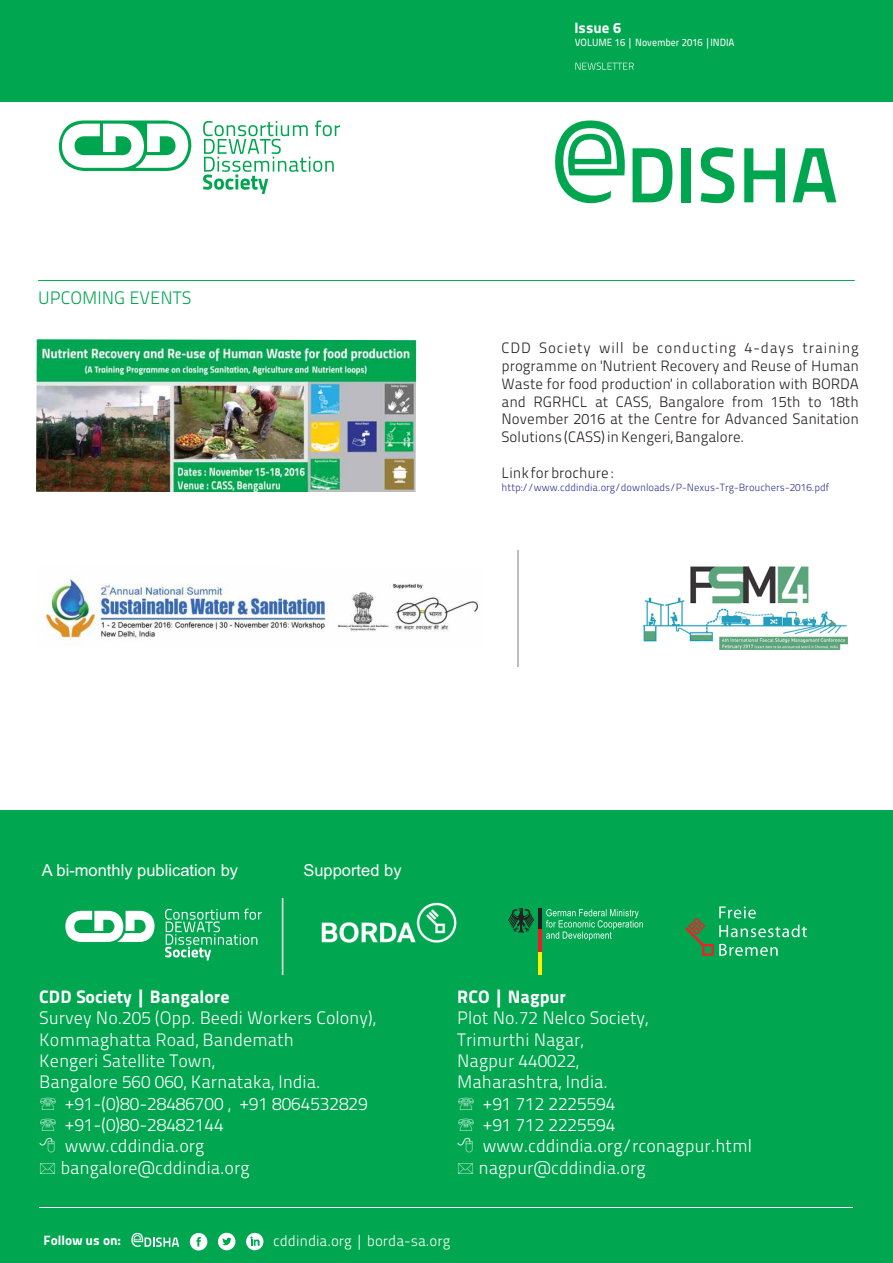
<style>
.page{position:relative;width:893px;height:1263px;background:#fff}
.page>*{position:absolute;margin:0;border:0;box-sizing:border-box;transform-origin:0 0}
.t1{font:18px/21.3px "Titillium Maps 26 L 250 wt";color:#fff}
.t2{font:18px "Titillium Maps 26 L 250 wt,Bold";color:#fff}
.t3{font:18px "Titillium Maps 26 L 250 wt";color:#00a650}
.t4{font:16.5px "Arial";color:#fff}
.t5{font:15px/17.7px "Titillium Maps 26 L 250 wt";color:#231f20;text-align:justify}
.t6{font:15px "Titillium Maps 26 L 250 wt";color:#fff}
.t7{font:15px "Titillium Maps 26 L 250 wt,Bold";color:#fff}
.t8{font:13.5px "Titillium Maps 26 L 250 wt,Bold";color:#fff}
.t9{font:10.5px "Titillium Maps 26 L 250 wt";color:#2e3092}
.t10{font:10.5px "Titillium Maps 26 L 999 wt";color:#fff;scale:.94 1}
</style>
<div class="page">
<div style="left:1px;top:811px;width:892px;height:452px;background:#00a650"></div>
<svg style="left:685px;top:906px;width:122px;height:50px"></svg>
<svg style="left:63px;top:908px;width:94px;height:36px"></svg>
<svg style="left:65px;top:911px;width:90px;height:31px"></svg>
<svg style="left:165px;top:908px;width:97px;height:52px"></svg>
<svg style="left:546px;top:909px;width:97px;height:31px"></svg>
<svg style="left:508px;top:908px;width:26px;height:25px"></svg>
<hr style="left:538px;top:909px;width:4px;height:21px;background:#231f20">
<hr style="left:538px;top:930px;width:4px;height:22px;background:#ed1c24">
<hr style="left:538px;top:952px;width:4px;height:22px;background:#fff200">
<svg style="left:282px;top:898px;width:1px;height:77px"></svg>
<img style="left:321px;top:902px;width:136px;height:41px">
<svg style="left:131px;top:1233px;width:48px;height:14px"></svg>
<svg style="left:190px;top:1233px;width:17px;height:17px"></svg>
<svg style="left:218px;top:1233px;width:18px;height:17px"></svg>
<svg style="left:246px;top:1233px;width:18px;height:17px"></svg>
<hr style="left:39px;top:1207px;width:813px;height:1px;background:#fff">
<div style="left:0;top:0;width:893px;height:102px;background:#00a650"></div>
<div style="left:59px;top:120px;width:132px;height:51px;background:#00a64f;border-radius:25px"></div>
<svg style="left:62px;top:124px;width:126px;height:44px"></svg>
<svg style="left:203px;top:120px;width:137px;height:74px"></svg>
<svg style="left:555px;top:120px;width:70px;height:84px"></svg>
<svg style="left:633px;top:148px;width:39px;height:54px"></svg>
<div style="left:682px;top:148px;width:9px;height:54px;background:#00a64f"></div>
<svg style="left:701px;top:147px;width:33px;height:56px"></svg>
<svg style="left:744px;top:148px;width:41px;height:54px"></svg>
<svg style="left:793px;top:148px;width:43px;height:54px"></svg>
<hr style="left:38px;top:280px;width:817px;height:1px;background:#00a64f">
<img style="left:46px;top:575px;width:434px;height:69px">
<img style="left:643px;top:566px;width:204px;height:83px">
<hr style="left:518px;top:550px;width:1px;height:117px;background:#bbbdc0">
<img style="left:36px;top:339px;width:380px;height:152px">
<svg style="left:575px;top:63px;width:59px;height:7px"></svg>
<p class="t3" style="left:38px;top:290px;width:155px">UPCOMING EVENTS</p>
<p class="t7" style="left:574px;top:22px;width:48px">Issue 6</p>
<p class="t10" style="left:575px;top:38px;width:172px">VOLUME 16 | November 2016 |INDIA</p>
<p class="t5" style="left:502px;top:341px;width:359px">CDD Society will be conducting 4-days training programme on 'Nutrient Recovery and Reuse of Human Waste for food production' in collaboration with BORDA and RGRHCL at CASS, Bangalore from 15th to 18th November 2016 at the Centre for Advanced Sanitation Solutions (CASS) in Kengeri, Bangalore.</p>
<p class="t5" style="left:502px;top:465px;width:113px">Link for brochure :</p>
<p class="t9" style="left:502px;top:483px;width:329px">http://www.cddindia.org/downloads/P-Nexus-Trg-Brouchers-2016.pdf</p>
<p class="t4" style="left:42px;top:864px;width:198px">A bi-monthly publication by</p>
<p class="t4" style="left:303px;top:864px;width:100px">Supported by</p>
<p class="t2" style="left:39px;top:989px;width:192px">CDD Society | Bangalore</p>
<p class="t1" style="left:39px;top:1009px;width:338px">Survey No.205 (Opp. Beedi Workers Colony), Kommaghatta Road, Bandemath<br>Kengeri Satellite Town,<br>Bangalore 560 060, Karnataka, India.</p>
<p class="t1" style="left:60px;top:1094px;width:309px">+91-(0)80-28486700 , +91 8064532829 +91-(0)80-28482144<br>www.cddindia.org bangalore@cddindia.org</p>
<p class="t2" style="left:457px;top:989px;width:110px">RCO | Nagpur</p>
<p class="t1" style="left:457px;top:1009px;width:193px">Plot No.72 Nelco Society,</p>
<p class="t1" style="left:457px;top:1030px;width:128px">Trimurthi Nagar,</p>
<p class="t1" style="left:457px;top:1052px;width:123px">Nagpur 440022,</p>
<p class="t1" style="left:457px;top:1073px;width:152px">Maharashtra, India.</p>
<p class="t1" style="left:483px;top:1094px;width:134px">+91 712 2225594</p>
<p class="t1" style="left:483px;top:1116px;width:134px">+91 712 2225594</p>
<p class="t1" style="left:483px;top:1137px;width:271px">www.cddindia.org/rconagpur.html</p>
<p class="t1" style="left:478px;top:1158px;width:169px">nagpur@cddindia.org</p>
<p class="t8" style="left:44px;top:1235px;width:79px">Follow us on:</p>
<p class="t6" style="left:273px;top:1234px;width:179px">cddindia.org | borda-sa.org</p>
</div>
